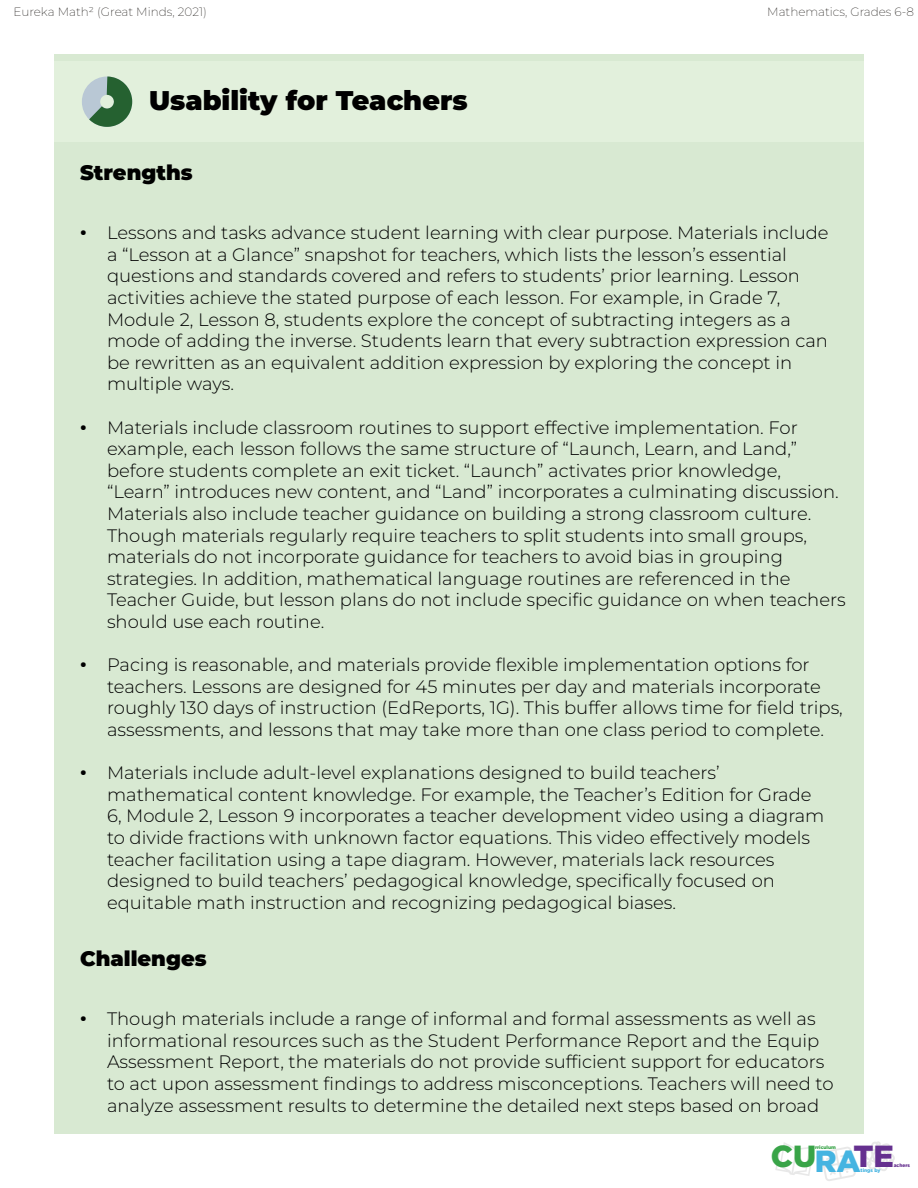
<style>
.page{position:relative;width:918px;height:1188px;background:#fff}
.page>*{position:absolute;margin:0;border:0;box-sizing:border-box;transform-origin:0 0}
.t1{font:900 30.45px "Gotham";letter-spacing:-.01em;color:#39a448}
.t2{font:900 27px "Montserrat";color:#000}
.t3{font:900 21px "Montserrat";color:#000}
.t4{font:300 18px/21.6px "Montserrat";color:#000}
.t5{font:200 12px "Montserrat";color:#2c2926}
.t6{font:900 4.95px "Gotham";color:#39a448}
.t7{font:900 4.95px "Gotham";color:#45b4e1}
.t8{font:900 4.95px "Gotham";color:#65308f}
.s1{font-weight:900}
.s2{color:#45b4e1}
.s3{color:#65308f}
</style>
<div class="page">
<svg style="left:775px;top:1142px;width:39px;height:34px"></svg>
<svg style="left:821px;top:1147px;width:35px;height:34px"></svg>
<svg style="left:864px;top:1142px;width:31px;height:29px"></svg>
<div style="left:54px;top:54px;width:810px;height:1080px;background:#d8e9d2"></div>
<div style="left:54px;top:61px;width:810px;height:81px;background:#e2f0dc"></div>
<svg style="left:82px;top:76px;width:51px;height:51px"></svg>
<p class="t5" style="left:13px;top:4px;width:195px">Eureka Math² (Great Minds, 2021)</p>
<p class="t5" style="left:767px;top:4px;width:148px">Mathematics, Grades 6-8</p>
<p class="t2" style="left:149px;top:82px;width:320px">Usability for Teachers</p>
<p class="t3" style="left:80px;top:158px;width:114px">Strengths</p>
<p class="t4" style="left:107px;top:222px;width:723px;text-indent:-27px"><span class="s1">∙</span> Lessons and tasks advance student learning with clear purpose. Materials include a “Lesson at a Glance” snapshot for teachers, which lists the lesson’s essential questions and standards covered and refers to students’ prior learning. Lesson activities achieve the stated purpose of each lesson. For example, in Grade 7, Module 2, Lesson 8, students explore the concept of subtracting integers as a mode of adding the inverse. Students learn that every subtraction expression can be rewritten as an equivalent addition expression by exploring the concept in multiple ways.</p>
<p class="t4" style="left:107px;top:416px;width:740px;text-indent:-27px"><span class="s1">∙</span> Materials include classroom routines to support effective implementation. For example, each lesson follows the same structure of “Launch, Learn, and Land,” before students complete an exit ticket. “Launch” activates prior knowledge, “Learn” introduces new content, and “Land” incorporates a culminating discussion.<br>Materials also include teacher guidance on building a strong classroom culture.<br>Though materials regularly require teachers to split students into small groups, materials do not incorporate guidance for teachers to avoid bias in grouping strategies. In addition, mathematical language routines are referenced in the Teacher Guide, but lesson plans do not include specific guidance on when teachers should use each routine.</p>
<p class="t4" style="left:107px;top:654px;width:737px;text-indent:-27px"><span class="s1">∙</span> Pacing is reasonable, and materials provide flexible implementation options for teachers. Lessons are designed for 45 minutes per day and materials incorporate roughly 130 days of instruction (EdReports, 1G). This buffer allows time for field trips, assessments, and lessons that may take more than one class period to complete.</p>
<p class="t4" style="left:107px;top:762px;width:719px;text-indent:-27px"><span class="s1">∙</span> Materials include adult-level explanations designed to build teachers’ mathematical content knowledge. For example, the Teacher’s Edition for Grade 6, Module 2, Lesson 9 incorporates a teacher development video using a diagram to divide fractions with unknown factor equations. This video effectively models teacher facilitation using a tape diagram. However, materials lack resources designed to build teachers’ pedagogical knowledge, specifically focused on equitable math instruction and recognizing pedagogical biases.</p>
<p class="t3" style="left:80px;top:944px;width:128px">Challenges</p>
<p class="t4" style="left:107px;top:1008px;width:728px;text-indent:-27px"><span class="s1">∙</span> Though materials include a range of informal and formal assessments as well as informational resources such as the Student Performance Report and the Equip Assessment Report, the materials do not provide sufficient support for educators to act upon assessment findings to address misconceptions. Teachers will need to analyze assessment results to determine the detailed next steps based on broad</p>
<p class="t6" style="left:815px;top:1144px;width:22px">rriculum</p>
<h1 class="t1" style="left:771px;top:1139px;width:124px">CU<span class="s2">RA</span><span class="s3">TE</span></h1>
<p class="t8" style="left:894px;top:1163px;width:18px">achers</p>
<p class="t7" style="left:861px;top:1168px;width:22px">tings by</p>
</div>
